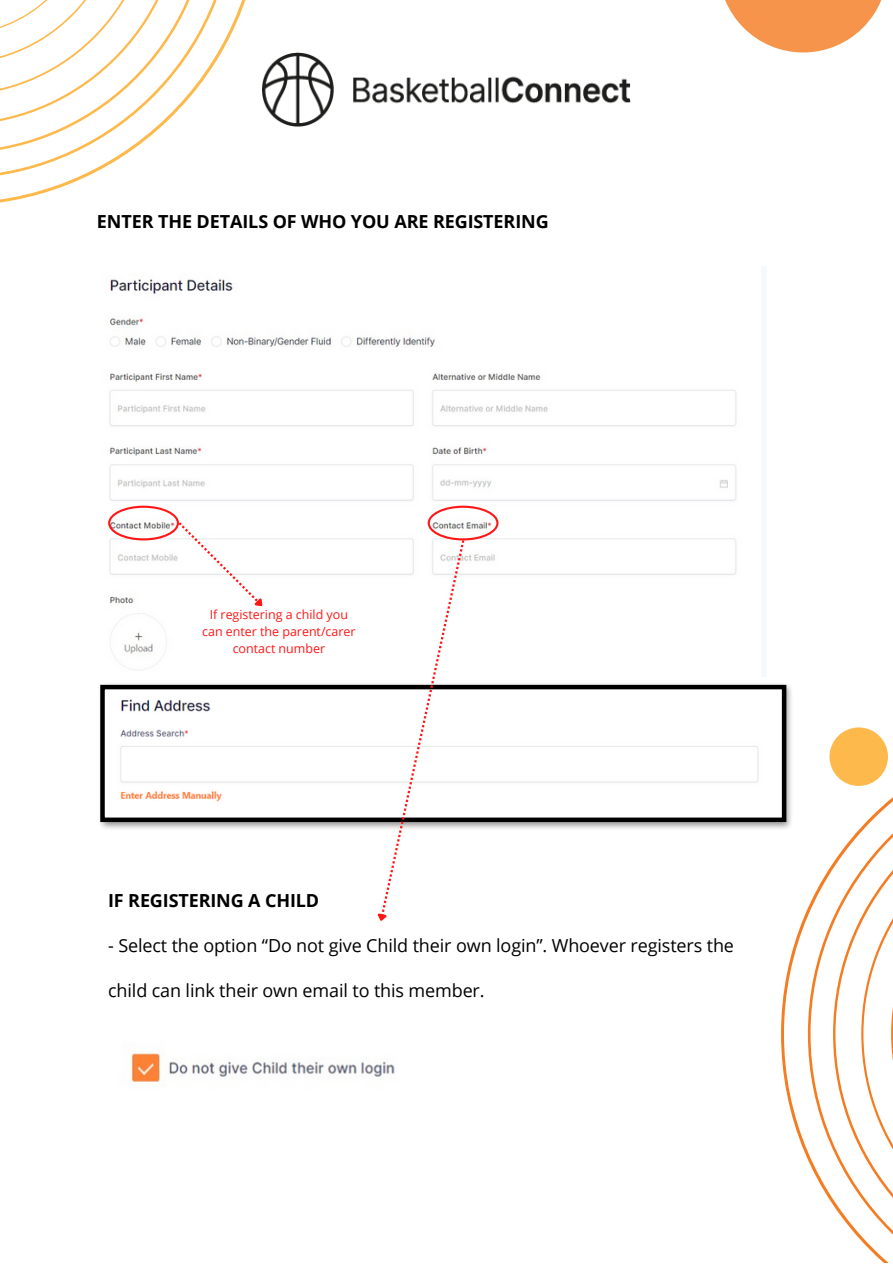
<style>
.page{position:relative;width:893px;height:1264px;background:#fff}
.page>*{position:absolute;margin:0;border:0;box-sizing:border-box;transform-origin:0 0}
.t1{font:18px "Open Sans";letter-spacing:-.005em;color:#000}
.t2{font:700 18px "Open Sans";letter-spacing:-.005em;color:#000}
.t3{font:12.45px/16.6px "Open Sans";color:#ff1616;text-align:center}
</style>
<div class="page">
<svg style="left:0;top:0;width:246px;height:203px"></svg>
<svg style="left:0;top:0;width:240px;height:184px"></svg>
<svg style="left:725px;top:0;width:157px;height:52px"></svg>
<img style="left:262px;top:53px;width:368px;height:73px">
<svg style="left:781px;top:727px;width:107px;height:431px"></svg>
<svg style="left:807px;top:754px;width:85px;height:508px"></svg>
<div style="left:829px;top:727px;width:58px;height:59px;background:#fdb94c;border-radius:50%"></div>
<img style="left:105px;top:267px;width:661px;height:409px">
<img style="left:100px;top:684px;width:694px;height:147px">
<img style="left:105px;top:690px;width:676px;height:127px">
<div style="left:100px;top:685px;width:686px;height:137px;border:4px solid #000"></div>
<img style="left:130px;top:1053px;width:265px;height:34px">
<svg style="left:108px;top:505px;width:160px;height:108px"></svg>
<svg style="left:373px;top:505px;width:125px;height:416px"></svg>
<p class="t2" style="left:97px;top:209px;width:453px">ENTER THE DETAILS OF WHO YOU ARE REGISTERING</p>
<p class="t3" style="left:202px;top:606px;width:155px">If registering a child you can enter the parent/carer contact number</p>
<p class="t2" style="left:108px;top:888px;width:213px">IF REGISTERING A CHILD</p>
<p class="t1" style="left:108px;top:933px;width:627px">- Select the option “Do not give Child their own login”. Whoever registers the</p>
<p class="t1" style="left:108px;top:978px;width:378px">child can link their own email to this member.</p>
</div>
